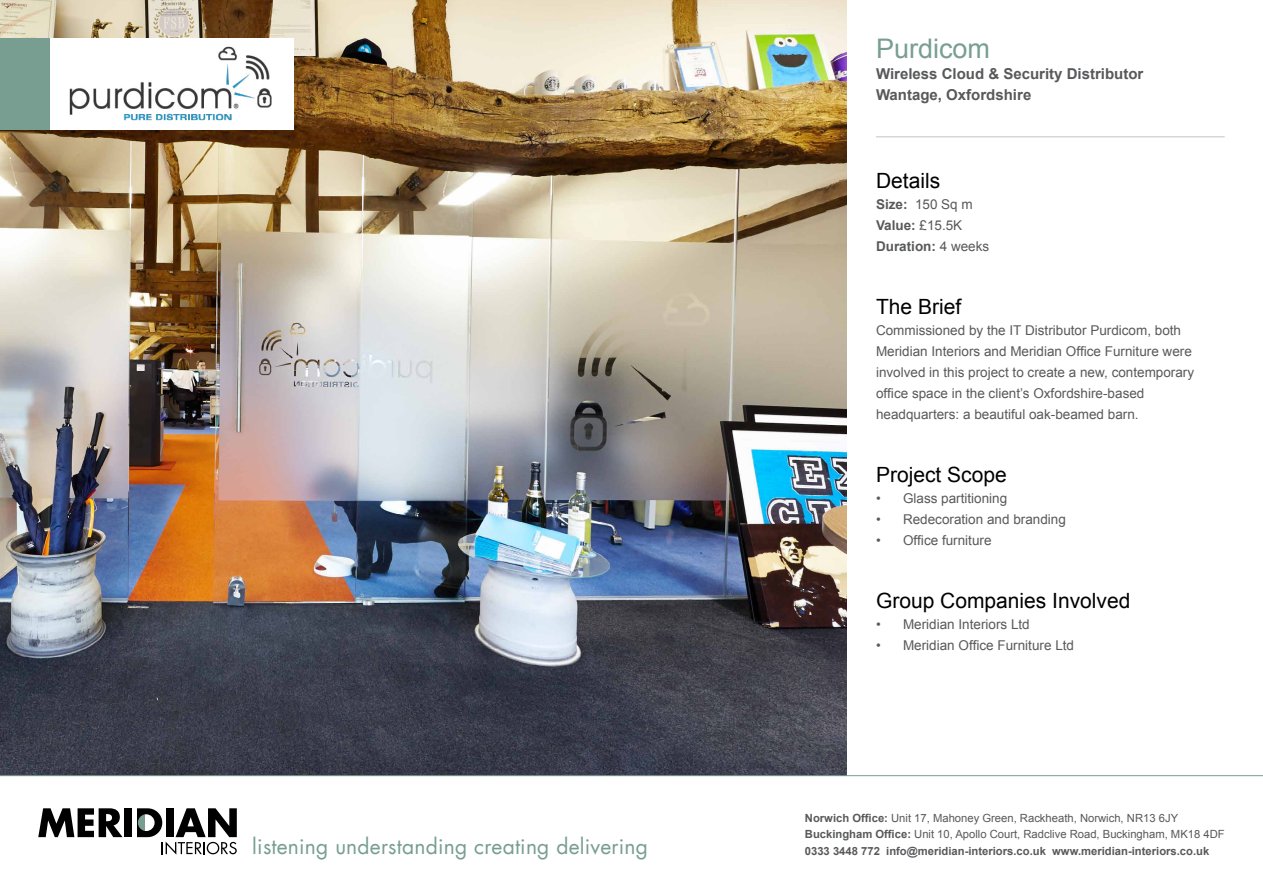
<style>
.page{position:relative;width:1263px;height:893px;background:#fff}
.page>*{position:absolute;margin:0;border:0;box-sizing:border-box;transform-origin:0 0}
.t1{font:27px "Arial";color:#789e91}
.t2{font:21px "Arial";color:#000}
.t3{font:21px "Futura LT";letter-spacing:.01em;color:#789e91}
.t4{font:700 15px/21px "Arial";color:#58595b}
.t5{font:13.5px/21px "Arial";color:#58595b}
.t6{font:700 13.5px/21px "Arial";color:#58595b}
.t7{font:700 11.25px/16.5px "Arial";color:#58595b}
.s1{font-weight:400}
</style>
<div class="page">
<img style="left:0;top:0;width:846px;height:775px">
<hr style="left:876px;top:137px;width:349px;height:1px;background:#c0c2c4">
<div style="left:0;top:38px;width:50px;height:92px;background:#789e91"></div>
<div style="left:50px;top:38px;width:243px;height:92px;background:#fff"></div>
<img style="left:69px;top:46px;width:203px;height:75px">
<svg style="left:0;top:775px;width:1263px;height:63px"></svg>
<svg style="left:38px;top:808px;width:85px;height:29px"></svg>
<div style="left:125px;top:808px;width:7px;height:29px;background:#000"></div>
<svg style="left:137px;top:808px;width:100px;height:47px"></svg>
<h2 class="t3" style="left:252px;top:833px;width:397px">listening understanding creating delivering</h2>
<h1 class="t1" style="left:876px;top:31px;width:116px">Purdicom</h1>
<p class="t4" style="left:876px;top:63px;width:269px">Wireless Cloud &amp; Security Distributor<br>Wantage, Oxfordshire</p>
<h2 class="t2" style="left:876px;top:167px;width:66px">Details</h2>
<p class="t6" style="left:876px;top:194px;width:115px">Size: <span class="s1">150 Sq m<br></span>Value: <span class="s1">£15.5K<br></span>Duration: <span class="s1">4 weeks</span></p>
<h2 class="t2" style="left:876px;top:293px;width:87px">The Brief</h2>
<p class="t5" style="left:876px;top:320px;width:320px">Commissioned by the IT Distributor Purdicom, both Meridian Interiors and Meridian Office Furniture were involved in this project to create a new, contemporary office space in the client’s Oxfordshire-based headquarters: a beautiful oak-beamed barn.</p>
<h2 class="t2" style="left:876px;top:461px;width:132px">Project Scope</h2>
<p class="t5" style="left:876px;top:488px;width:133px">• Glass partitioning</p>
<p class="t5" style="left:876px;top:509px;width:191px">• Redecoration and branding</p>
<p class="t5" style="left:876px;top:530px;width:117px">• Office furniture</p>
<h2 class="t2" style="left:876px;top:587px;width:256px">Group Companies Involved</h2>
<p class="t5" style="left:876px;top:614px;width:155px">• Meridian Interiors Ltd</p>
<p class="t5" style="left:876px;top:635px;width:200px">• Meridian Office Furniture Ltd</p>
<p class="t7" style="left:805px;top:810px;width:421px">Norwich Office: <span class="s1">Unit 17, Mahoney Green, Rackheath, Norwich, NR13 6JY<br></span>Buckingham Office: <span class="s1">Unit 10, Apollo Court, Radclive Road, Buckingham, MK18 4DF<br></span>0333 3448 772 info@meridian-interiors.co.uk www.meridian-interiors.co.uk</p>
</div>
